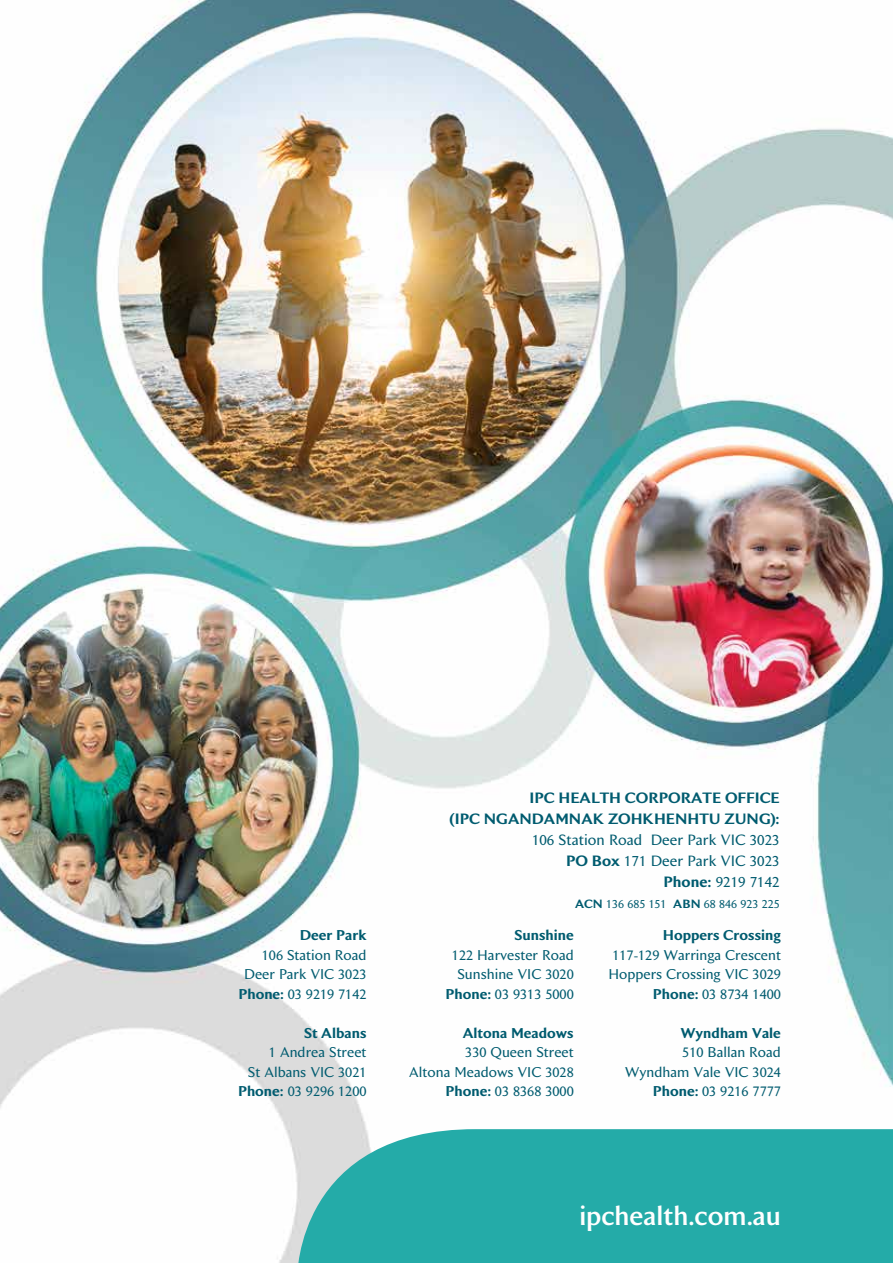
<style>
.page{position:relative;width:893px;height:1263px;background:#fff}
.page>*{position:absolute;margin:0;border:0;box-sizing:border-box;transform-origin:0 0}
.t1{font:500 26.7px "Beaulieu";color:#fff}
.t2{font:15px/21px "Beaulieu";color:#005b6f;text-align:right}
.t3{font:600 15px/21px "Beaulieu";color:#005b6f;text-align:right}
.t4{font:14.25px/19.5px "Beaulieu";color:#005b6f;text-align:right}
.t5{font:600 14.25px "Beaulieu";color:#005b6f}
.t6{font:12px "Beaulieu";color:#005b6f}
.s1{font-weight:600}
</style>
<div class="page">
<img style="left:0;top:0;width:893px;height:1263px">
<svg style="left:297px;top:1129px;width:596px;height:134px;background:#30aeab"></svg>
<p class="t5" style="left:300px;top:927px;width:68px">Deer Park</p>
<p class="t4" style="left:238px;top:945px;width:130px">106 Station Road<br>Deer Park VIC 3023<br><span class="s1">Phone:</span> 03 9219 7142</p>
<p class="t5" style="left:304px;top:1024px;width:64px">St Albans</p>
<p class="t4" style="left:238px;top:1043px;width:130px">1 Andrea Street<br>St Albans VIC 3021<br><span class="s1">Phone:</span> 03 9296 1200</p>
<p class="t3" style="left:450px;top:787px;width:331px">IPC HEALTH CORPORATE OFFICE<br>(IPC NGANDAMNAK ZOHKHENHTU ZUNG):</p>
<p class="t2" style="left:532px;top:829px;width:249px">106 Station Road Deer Park VIC 3023<br><span class="s1">PO Box</span> 171 Deer Park VIC 3023<br><span class="s1">Phone:</span> 9219 7142</p>
<p class="t6" style="left:575px;top:896px;width:206px"><span class="s1">ACN</span> 136 685 151 <span class="s1">ABN</span> 68 846 923 225</p>
<p class="t5" style="left:514px;top:927px;width:61px">Sunshine</p>
<p class="t4" style="left:446px;top:945px;width:130px">122 Harvester Road<br>Sunshine VIC 3020<br><span class="s1">Phone:</span> 03 9313 5000</p>
<p class="t5" style="left:463px;top:1024px;width:113px">Altona Meadows</p>
<p class="t4" style="left:409px;top:1043px;width:166px">330 Queen Street<br>Altona Meadows VIC 3028<br><span class="s1">Phone:</span> 03 8368 3000</p>
<p class="t5" style="left:663px;top:927px;width:120px">Hoppers Crossing</p>
<p class="t4" style="left:608px;top:945px;width:174px">117-129 Warringa Crescent<br>Hoppers Crossing VIC 3029<br><span class="s1">Phone:</span> 03 8734 1400</p>
<p class="t5" style="left:680px;top:1024px;width:102px">Wyndham Vale</p>
<p class="t4" style="left:625px;top:1043px;width:158px">510 Ballan Road<br>Wyndham Vale VIC 3024<br><span class="s1">Phone:</span> 03 9216 7777</p>
<h1 class="t1" style="left:579px;top:1199px;width:203px">ipchealth.com.au</h1>
</div>
